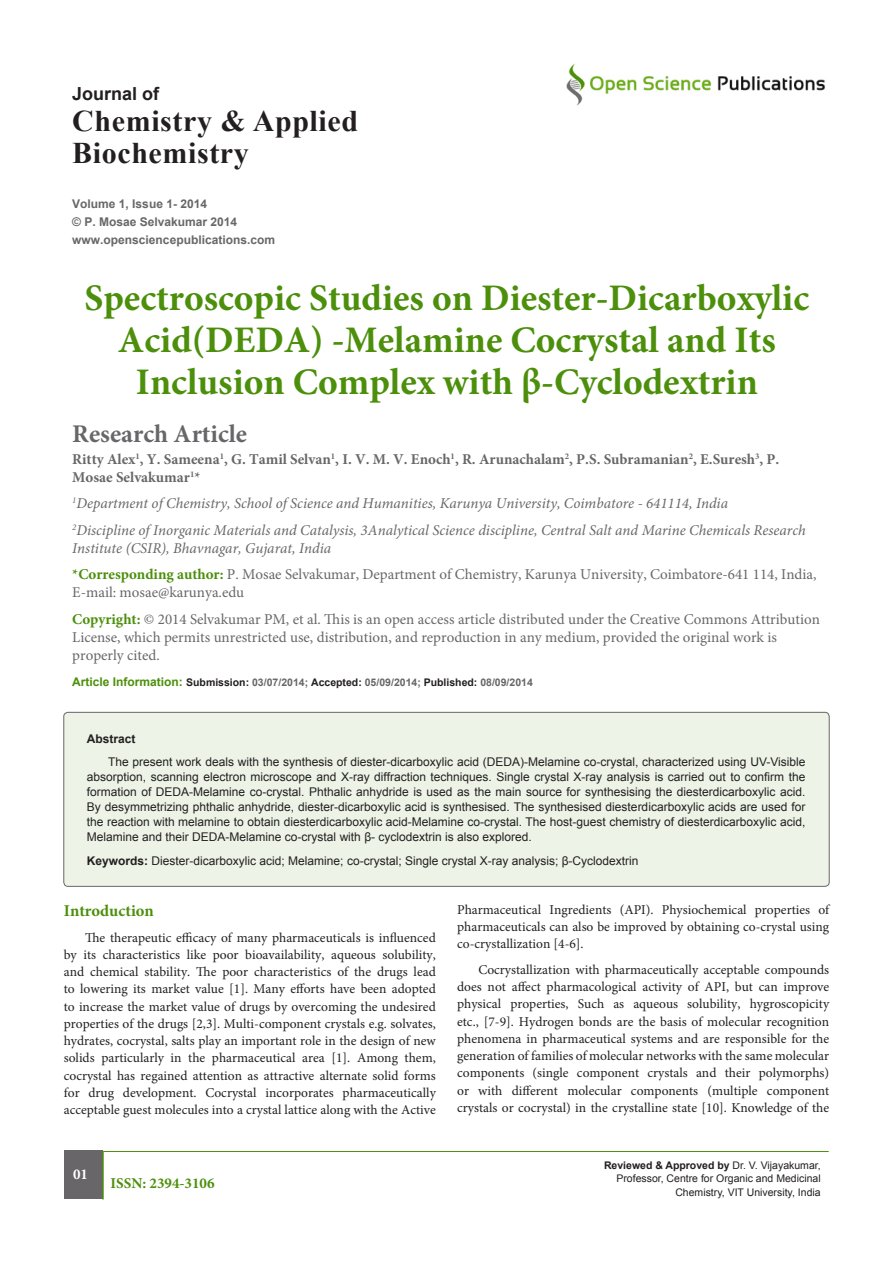
<style>
.page{position:relative;width:893px;height:1263px;background:#fff}
.page>*{position:absolute;margin:0;border:0;box-sizing:border-box;transform-origin:0 0}
.t1{font:700 37.5px/42px "Minion Pro";color:#4c8f0b;text-align:center}
.t2{font:700 30px/31.5px "Times New Roman";letter-spacing:.02em;color:#231f20}
.t3{font:700 25.5px "Minion Pro";color:#686669}
.t4{font:700 18px "Arial";color:#231f20}
.t5{font:700 16.5px "Minion Pro";color:#4c8f0b}
.t6{font:15px/18px "Minion Pro";color:#686669}
.t7{font:italic 15px/18px "Minion Pro";color:#686669}
.t8{font:700 15px/18px "Minion Pro";color:#686669}
.t9{font:700 15px "Minion Pro";color:#4c8f0b}
.t10{font:700 15px "Minion Pro";color:#fff}
.t11{font:13.5px/17.2px "Minion Pro";color:#231f20;text-align:justify}
.heading_1{font:12px/15px "Arial";color:#231f20;text-align:justify}
.Pa1{font:700 12px "Arial";color:#686669}
.Pa2{font:700 12px "Arial";color:#686669}
.t12{font:700 12px "Arial";color:#231f20}
.t13{font:10.5px/13.5px "Arial";color:#231f20;text-align:right}
.t14{font:700 10.5px "Arial";color:#686669}
.s1{font-weight:700;color:#4c8f0b}
.s2{font-size:12px;color:#4c8f0b}
.s3{color:#231f20}
.s4{font-weight:700}
</style>
<div class="page">
<img style="left:566px;top:64px;width:259px;height:42px">
<div style="left:64px;top:1151px;width:38px;height:48px;background:#686669"></div>
<hr style="left:102px;top:1151px;width:2px;height:48px;background:#4c8f0b">
<hr style="left:103px;top:1151px;width:726px;height:1px;background:#4c8f0b">
<div style="left:64px;top:712px;width:765px;height:174px;background:#edf4e7;border-radius:4px"></div>
<div style="left:63px;top:712px;width:767px;height:175px;border:1px solid #686669;border-radius:4px"></div>
<p class="t4" style="left:72px;top:81px;width:89px">Journal of</p>
<p class="t2" style="left:72px;top:104px;width:287px">Chemistry &amp; Applied<br>Biochemistry</p>
<p class="Pa1" style="left:72px;top:195px;width:136px">Volume 1, Issue 1- 2014</p>
<p class="Pa2" style="left:72px;top:213px;width:166px">© P. Mosae Selvakumar 2014</p>
<p class="Pa1" style="left:72px;top:231px;width:204px">www.opensciencepublications.com</p>
<p class="t1" style="left:85px;top:276px;width:726px">Spectroscopic Studies on Diester-Dicarboxylic<br>Acid(DEDA) -Melamine Cocrystal and Its<br>Inclusion Complex with β-Cyclodextrin</p>
<p class="t3" style="left:72px;top:415px;width:176px">Research Article</p>
<p class="t8" style="left:72px;top:450px;width:709px">Ritty Alex<sup>1</sup>, Y. Sameena<sup>1</sup>, G. Tamil Selvan<sup>1</sup>, I. V. M. V. Enoch<sup>1</sup>, R. Arunachalam<sup>2</sup>, P.S. Subramanian<sup>2</sup>, E.Suresh<sup>3</sup>, P.<br>Mosae Selvakumar<sup>1</sup>*</p>
<p class="t7" style="left:72px;top:495px;width:657px"><sup>1</sup>Department of Chemistry, School of Science and Humanities, Karunya University, Coimbatore - 641114, India</p>
<p class="t7" style="left:72px;top:521px;width:735px"><sup>2</sup>Discipline of Inorganic Materials and Catalysis, 3Analytical Science discipline, Central Salt and Marine Chemicals Research<br>Institute (CSIR), Bhavnagar, Gujarat, India</p>
<p class="t6" style="left:72px;top:566px;width:746px"><span class="s1">*Corresponding author:</span> P. Mosae Selvakumar, Department of Chemistry, Karunya University, Coimbatore-641 114, India,<br>E-mail: mosae@karunya.edu</p>
<p class="t6" style="left:72px;top:610px;width:749px"><span class="s1">Copyright:</span> © 2014 Selvakumar PM, et al. This is an open access article distributed under the Creative Commons Attribution<br>License, which permits unrestricted use, distribution, and reproduction in any medium, provided the original work is properly cited.</p>
<p class="t14" style="left:72px;top:675px;width:462px"><span class="s2">Article Information:</span> <span class="s3">Submission:</span> 03/07/2014; <span class="s3">Accepted:</span> 05/09/2014; <span class="s3">Published:</span> 08/09/2014</p>
<p class="t12" style="left:87px;top:730px;width:50px">Abstract</p>
<p class="heading_1" style="left:87px;top:754px;width:720px;text-indent:21px">The present work deals with the synthesis of diester-dicarboxylic acid (DEDA)-Melamine co-crystal, characterized using UV-Visible absorption, scanning electron microscope and X-ray diffraction techniques. Single crystal X-ray analysis is carried out to confirm the formation of DEDA-Melamine co-crystal. Phthalic anhydride is used as the main source for synthesising the diesterdicarboxylic acid.<br>By desymmetrizing phthalic anhydride, diester-dicarboxylic acid is synthesised. The synthesised diesterdicarboxylic acids are used for the reaction with melamine to obtain diesterdicarboxylic acid-Melamine co-crystal. The host-guest chemistry of diesterdicarboxylic acid, Melamine and their DEDA-Melamine co-crystal with β- cyclodextrin is also explored.</p>
<p class="heading_1" style="left:87px;top:853px;width:553px"><span class="s4">Keywords:</span> Diester-dicarboxylic acid; Melamine; co-crystal; Single crystal X-ray analysis; β-Cyclodextrin</p>
<p class="t11" style="left:457px;top:901px;width:374px">Pharmaceutical Ingredients (API). Physiochemical properties of pharmaceuticals can also be improved by obtaining co-crystal using co-crystallization [4-6].</p>
<p class="t11" style="left:457px;top:961px;width:374px;text-indent:21px">Cocrystallization with pharmaceutically acceptable compounds does not affect pharmacological activity of API, but can improve physical properties, Such as aqueous solubility, hygroscopicity etc., [7-9]. Hydrogen bonds are the basis of molecular recognition phenomena in pharmaceutical systems and are responsible for the generation of families of molecular networks with the same molecular components (single component crystals and their polymorphs) or with different molecular components (multiple component crystals or cocrystal) in the crystalline state [10]. Knowledge of the</p>
<p class="t5" style="left:64px;top:899px;width:92px">Introduction</p>
<p class="t11" style="left:64px;top:929px;width:374px;text-indent:21px">The therapeutic efficacy of many pharmaceuticals is influenced by its characteristics like poor bioavailability, aqueous solubility, and chemical stability. The poor characteristics of the drugs lead to lowering its market value [1]. Many efforts have been adopted to increase the market value of drugs by overcoming the undesired properties of the drugs [2,3]. Multi-component crystals e.g. solvates, hydrates, cocrystal, salts play an important role in the design of new solids particularly in the pharmaceutical area [1]. Among them, cocrystal has regained attention as attractive alternate solid forms for drug development. Cocrystal incorporates pharmaceutically acceptable guest molecules into a crystal lattice along with the Active</p>
<p class="t10" style="left:73px;top:1164px;width:16px">01</p>
<p class="t9" style="left:111px;top:1173px;width:106px">ISSN: 2394-3106</p>
<p class="t13" style="left:604px;top:1158px;width:218px"><span class="s4">Reviewed &amp; Approved by</span> Dr. V. Vijayakumar,<br>Professor, Centre for Organic and Medicinal<br>Chemistry, VIT University, India</p>
</div>
